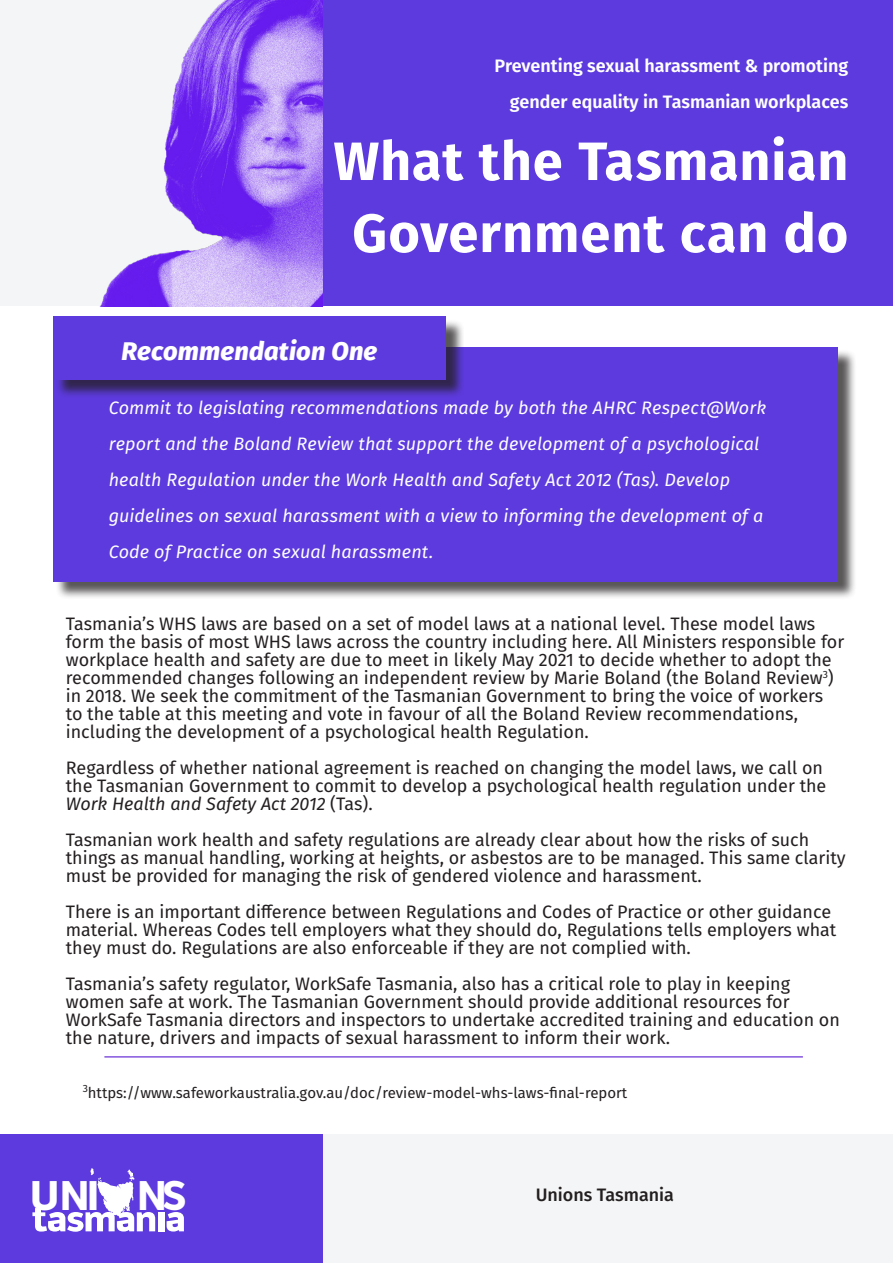
<style>
.page{position:relative;width:893px;height:1263px;background:#fff}
.page>*{position:absolute;margin:0;border:0;box-sizing:border-box;transform-origin:0 0}
.Headline{font:700 54px/72px "Fira Sans";letter-spacing:.015em;color:#fff;text-align:center}
.t1{font:900 42.6px "Pill Gothic 600 mg";color:#fff}
.Elenco_puntato{font:italic 800 25.5px "Fira Sans";letter-spacing:.005em;color:#fff}
.Corpo_del_testo_-_Sp{font:18px/18px "Fira Sans";color:#231f20}
.Elenco_puntato-2{font:italic 18px/36px "Fira Sans";letter-spacing:.005em;color:#fff}
.Titolo{font:600 18px "Fira Sans";color:#fff}
.t2{font:500 18px "Fira Sans";color:#231f20}
.Corpo_del_testo_-_Sp-2{font:15px "Fira Sans";color:#231f20}
.s1{font-style:italic}
</style>
<div class="page">
<div style="left:322px;top:0;width:571px;height:306px;background:#5c3add"></div>
<div style="left:0;top:1134px;width:323px;height:129px;background:#5c3add"></div>
<img style="left:0;top:0;width:322px;height:306px">
<div style="left:323px;top:1134px;width:570px;height:129px;background:#f4f5f6"></div>
<div style="left:158px;top:1212px;width:6px;height:19px;background:#fff"></div>
<svg style="left:167px;top:1212px;width:17px;height:19px"></svg>
<svg style="left:32px;top:1168px;width:123px;height:64px"></svg>
<div style="left:56px;top:349px;width:801px;height:251px;background:#231f20;opacity:.75"></div>
<div style="left:53px;top:347px;width:785px;height:234px;background:#5c3add"></div>
<div style="left:56px;top:319px;width:408px;height:79px;background:#231f20;opacity:.75"></div>
<div style="left:53px;top:317px;width:393px;height:63px;background:#5c3add"></div>
<hr style="left:104px;top:1056px;width:699px;height:1px;background:#8455dd">
<p class="Titolo" style="left:495px;top:51px;width:355px">Preventing sexual harassment &amp; promoting</p>
<p class="Titolo" style="left:510px;top:87px;width:340px">gender equality in Tasmanian workplaces</p>
<p class="Headline" style="left:334px;top:121px;width:516px">What the Tasmanian<br>Government can do</p>
<p class="Elenco_puntato" style="left:122px;top:329px;width:257px">Recommendation One</p>
<p class="Elenco_puntato-2" style="left:109px;top:389px;width:659px">Commit to legislating recommendations made by both the AHRC Respect@Work report and the Boland Review that support the development of a psychological health Regulation under the Work Health and Safety Act 2012 (Tas). Develop guidelines on sexual harassment with a view to informing the development of a Code of Practice on sexual harassment.</p>
<p class="Corpo_del_testo_-_Sp" style="left:66px;top:614px;width:780px">Tasmania’s WHS laws are based on a set of model laws at a national level. These model laws form the basis of most WHS laws across the country including here. All Ministers responsible for workplace health and safety are due to meet in likely May 2021 to decide whether to adopt the recommended changes following an independent review by Marie Boland (the Boland Review<sup>3</sup>) in 2018. We seek the commitment of the Tasmanian Government to bring the voice of workers to the table at this meeting and vote in favour of all the Boland Review recommendations, including the development of a psychological health Regulation.</p>
<p class="Corpo_del_testo_-_Sp" style="left:66px;top:758px;width:762px">Regardless of whether national agreement is reached on changing the model laws, we call on the Tasmanian Government to commit to develop a psychological health regulation under the<br><span class="s1">Work Health and Safety Act 2012</span> (Tas).</p>
<p class="Corpo_del_testo_-_Sp" style="left:66px;top:830px;width:781px">Tasmanian work health and safety regulations are already clear about how the risks of such things as manual handling, working at heights, or asbestos are to be managed. This same clarity must be provided for managing the risk of gendered violence and harassment.</p>
<p class="Corpo_del_testo_-_Sp" style="left:66px;top:902px;width:772px">There is an important difference between Regulations and Codes of Practice or other guidance material. Whereas Codes tell employers what they should do, Regulations tells employers what they must do. Regulations are also enforceable if they are not complied with.</p>
<p class="Corpo_del_testo_-_Sp" style="left:66px;top:974px;width:776px">Tasmania’s safety regulator, WorkSafe Tasmania, also has a critical role to play in keeping women safe at work. The Tasmanian Government should provide additional resources for WorkSafe Tasmania directors and inspectors to undertake accredited training and education on the nature, drivers and impacts of sexual harassment to inform their work.</p>
<p class="Corpo_del_testo_-_Sp-2" style="left:83px;top:1081px;width:546px"><sup>3</sup>https://www.safeworkaustralia.gov.au/doc/review-model-whs-laws-final-report</p>
<h2 class="t1" style="left:30px;top:1170px;width:159px">UNI NS</h2>
<p class="t2" style="left:536px;top:1180px;width:140px">Unions Tasmania</p>
</div>
